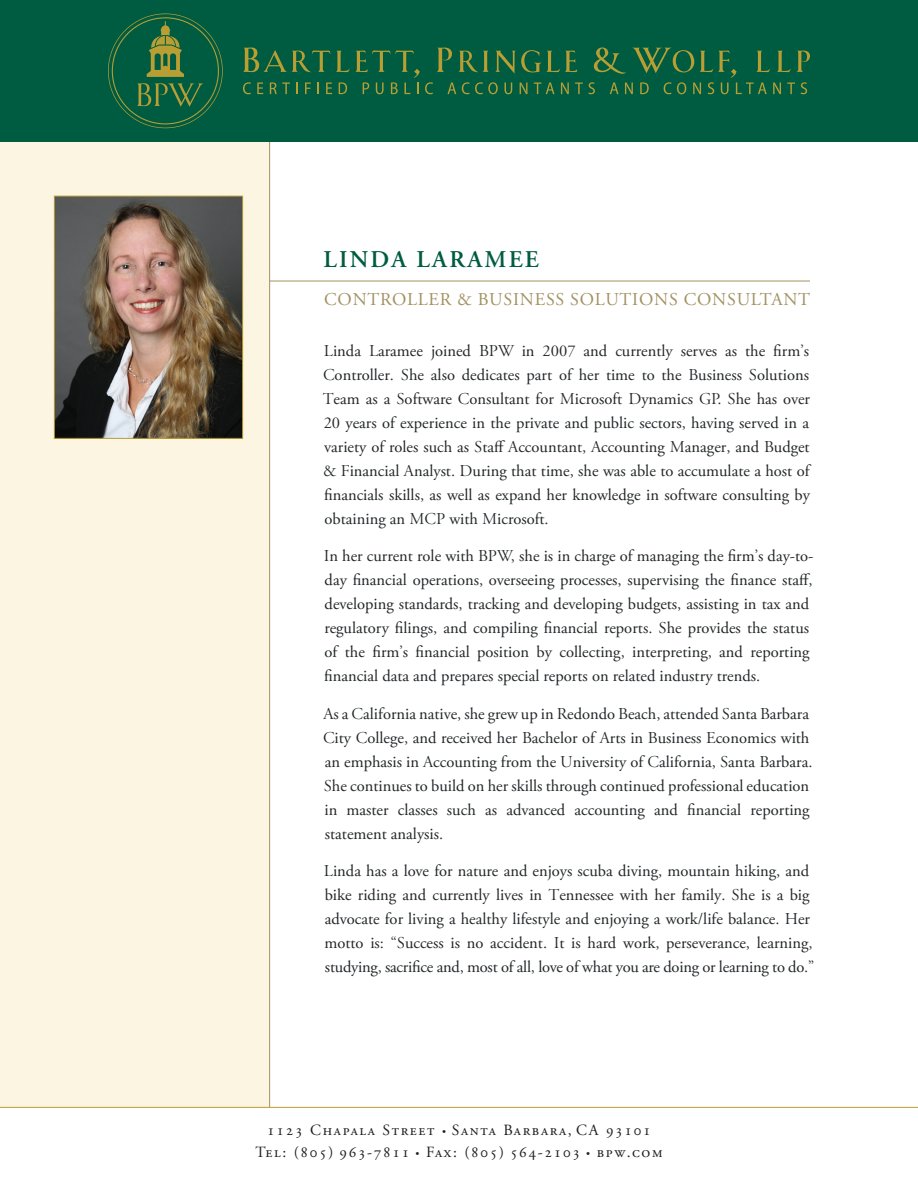
<style>
.page{position:relative;width:918px;height:1188px;background:#fff}
.page>*{position:absolute;margin:0;border:0;box-sizing:border-box;transform-origin:0 0}
.t1{font:600 24px "Adobe Garamond Pro";letter-spacing:.09em;color:#005c41}
.t2{font:18px "Adobe Garamond Pro";letter-spacing:.045em;color:#a29161}
.t3{font:16.5px/24px "Adobe Garamond Pro";color:#222628}
.t4{font:15.6px "Adobe Garamond Pro";letter-spacing:.105em;color:#231f20}
.t5{font:15.6px "Adobe Garamond Pro";letter-spacing:.13em;color:#231f20}
.s1{font-size:10.35px}
</style>
<div class="page">
<div style="left:0;top:142px;width:270px;height:965px;background:#fbf5e1"></div>
<div style="left:0;top:0;width:918px;height:142px;background:#005c41"></div>
<svg style="left:0;top:1107px;width:918px;height:1px"></svg>
<img style="left:56px;top:198px;width:185px;height:239px">
<div style="left:54px;top:196px;width:189px;height:243px;border:1px solid #b99e34"></div>
<hr style="left:270px;top:281px;width:540px;height:1px;background:#a29161">
<svg style="left:243px;top:47px;width:567px;height:47px"></svg>
<svg style="left:108px;top:14px;width:115px;height:114px"></svg>
<p class="t1" style="left:324px;top:246px;width:217px">LINDA LARAMEE</p>
<p class="t2" style="left:324px;top:288px;width:487px">CONTROLLER &amp; BUSINESS SOLUTIONS CONSULTANT</p>
<p class="t3" style="left:323px;top:339px;width:489px;text-align:justify">Linda Laramee joined BPW in 2007 and currently serves as the firm’s Controller. She also dedicates part of her time to the Business Solutions Team as a Software Consultant for Microsoft Dynamics GP. She has over 20 years of experience in the private and public sectors, having served in a variety of roles such as Staff Accountant, Accounting Manager, and Budget &amp; Financial Analyst. During that time, she was able to accumulate a host of financials skills, as well as expand her knowledge in software consulting by obtaining an MCP with Microsoft.</p>
<p class="t3" style="left:324px;top:545px;width:491px">In her current role with BPW, she is in charge of managing the firm’s day-to&shy;day financial operations, overseeing processes, supervising the finance staff, developing standards, tracking and developing budgets, assisting in tax and regulatory filings, and compiling financial reports. She provides the status of the firm’s financial position by collecting, interpreting, and reporting financial data and prepares special reports on related industry trends.</p>
<p class="t3" style="left:323px;top:702px;width:491px">As a California native, she grew up in Redondo Beach, attended Santa Barbara City College, and received her Bachelor of Arts in Business Economics with an emphasis in Accounting from the University of California, Santa Barbara.<br>She continues to build on her skills through continued professional education in master classes such as advanced accounting and financial reporting statement analysis.</p>
<p class="t3" style="left:324px;top:860px;width:492px">Linda has a love for nature and enjoys scuba diving, mountain hiking, and bike riding and currently lives in Tennessee with her family. She is a big advocate for living a healthy lifestyle and enjoying a work/life balance. Her motto is: “Success is no accident. It is hard work, perseverance, learning, studying, sacrifice and, most of all, love of what you are doing or learning to do.”</p>
<p class="t5" style="left:267px;top:1121px;width:385px">1123 Chapala Street <span class="s1">•</span> Santa Barbara, CA 93101</p>
<p class="t4" style="left:255px;top:1142px;width:409px">Tel: (805) 963-7811 <span class="s1">•</span> Fax: (805) 564-2103 <span class="s1">•</span> bpw.com</p>
</div>
